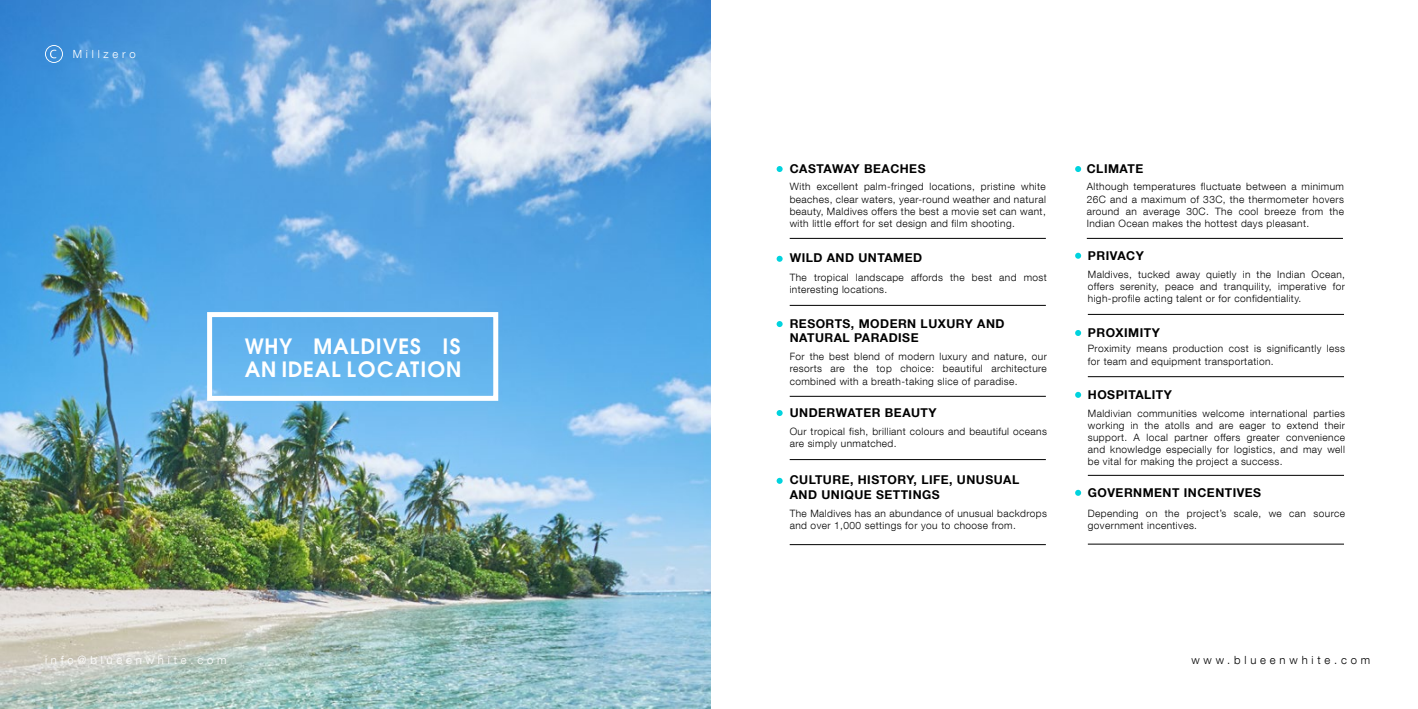
<style>
.page{position:relative;width:1418px;height:709px;background:#fff}
.page>*{position:absolute;margin:0;border:0;box-sizing:border-box;transform-origin:0 0}
.t1{font:19.38px/23.2px "Avant Garde Demi";letter-spacing:.04em;color:#fff}
.t2{font:700 12.12px/14.6px "Helvetica Neue LT Com";letter-spacing:.04em;color:#000}
.t3{font:300 11.25px "Helvetica Neue LT Com";letter-spacing:.34em;color:#fff}
.t4{font:300 11.25px "Helvetica Neue LT Com";letter-spacing:.34em;color:#000}
.t5{font:300 10.12px/12.1px "Helvetica Neue LT Com";letter-spacing:.04em;color:#000;text-align:justify}
</style>
<div class="page">
<img style="left:0;top:0;width:710px;height:709px">
<div style="left:207px;top:312px;width:291px;height:89px;border:5px solid #fff"></div>
<svg style="left:45px;top:45px;width:18px;height:18px"></svg>
<hr style="left:789px;top:238px;width:256px;height:1px;background:#000">
<hr style="left:789px;top:305px;width:256px;height:1px;background:#000">
<hr style="left:789px;top:396px;width:256px;height:1px;background:#000">
<hr style="left:789px;top:459px;width:256px;height:1px;background:#000">
<hr style="left:1087px;top:544px;width:256px;height:1px;background:#000">
<hr style="left:789px;top:544px;width:256px;height:1px;background:#000">
<hr style="left:1086px;top:238px;width:256px;height:1px;background:#000">
<hr style="left:1087px;top:314px;width:256px;height:1px;background:#000">
<hr style="left:1087px;top:376px;width:256px;height:1px;background:#000">
<hr style="left:1087px;top:475px;width:256px;height:1px;background:#000">
<svg style="left:776px;top:166px;width:6px;height:6px"></svg>
<svg style="left:776px;top:256px;width:6px;height:6px"></svg>
<svg style="left:776px;top:321px;width:6px;height:6px"></svg>
<svg style="left:776px;top:410px;width:6px;height:6px"></svg>
<svg style="left:776px;top:478px;width:6px;height:6px"></svg>
<svg style="left:1075px;top:490px;width:6px;height:6px"></svg>
<svg style="left:1075px;top:392px;width:6px;height:6px"></svg>
<svg style="left:1075px;top:330px;width:6px;height:6px"></svg>
<svg style="left:1075px;top:253px;width:6px;height:6px"></svg>
<svg style="left:1075px;top:166px;width:6px;height:6px"></svg>
<p class="t3" style="left:73px;top:47px;width:65px">Millzero</p>
<h1 class="t1" style="left:244px;top:334px;width:218px">WHY MALDIVES IS<br>AN IDEAL LOCATION</h1>
<p class="t2" style="left:789px;top:161px;width:137px">CASTAWAY BEACHES</p>
<p class="t5" style="left:789px;top:180px;width:258px">With excellent palm-fringed locations, pristine white beaches, clear waters, year-round weather and natural beauty, Maldives offers the best a movie set can want, with little effort for set design and film shooting.</p>
<p class="t2" style="left:789px;top:250px;width:134px">WILD AND UNTAMED</p>
<p class="t5" style="left:789px;top:271px;width:259px">The tropical landscape affords the best and most interesting locations.</p>
<p class="t2" style="left:789px;top:316px;width:216px">RESORTS, MODERN LUXURY AND<br>NATURAL PARADISE</p>
<p class="t5" style="left:789px;top:350px;width:259px">For the best blend of modern luxury and nature, our resorts are the top choice: beautiful architecture combined with a breath-taking slice of paradise.</p>
<p class="t2" style="left:789px;top:405px;width:148px">UNDERWATER BEAUTY</p>
<p class="t5" style="left:789px;top:425px;width:259px">Our tropical fish, brilliant colours and beautiful oceans are simply unmatched.</p>
<p class="t2" style="left:789px;top:472px;width:230px">CULTURE, HISTORY, LIFE, UNUSUAL<br>AND UNIQUE SETTINGS</p>
<p class="t5" style="left:789px;top:507px;width:259px">The Maldives has an abundance of unusual backdrops and over 1,000 settings for you to choose from.</p>
<p class="t2" style="left:1086px;top:161px;width:26px">CLIMATE</p>
<p class="t5" style="left:1086px;top:180px;width:259px">Although temperatures fluctuate between a minimum 26C and a maximum of 33C, the thermometer hovers around an average 30C. The cool breeze from the Indian Ocean makes the hottest days pleasant.</p>
<p class="t2" style="left:1087px;top:248px;width:9px">PRIVACY</p>
<p class="t5" style="left:1087px;top:268px;width:259px">Maldives, tucked away quietly in the Indian Ocean, offers serenity, peace and tranquility, imperative for high-profile acting talent or for confidentiality.</p>
<p class="t2" style="left:1087px;top:325px;width:74px">PROXIMITY</p>
<p class="t5" style="left:1087px;top:342px;width:259px">Proximity means production cost is significantly less for team and equipment transportation.</p>
<p class="t2" style="left:1087px;top:387px;width:86px">HOSPITALITY</p>
<p class="t5" style="left:1087px;top:407px;width:259px">Maldivian communities welcome international parties working in the atolls and are eager to extend their support. A local partner offers greater convenience and knowledge especially for logistics, and may well be vital for making the project a success.</p>
<p class="t2" style="left:1087px;top:485px;width:174px">GOVERNMENT INCENTIVES</p>
<p class="t5" style="left:1087px;top:507px;width:259px">Depending on the project’s scale, we can source government incentives.</p>
<p class="t3" style="left:45px;top:653px;width:183px">info@blueenwhite.com</p>
<p class="t4" style="left:1191px;top:653px;width:180px">www.blueenwhite.com</p>
</div>
